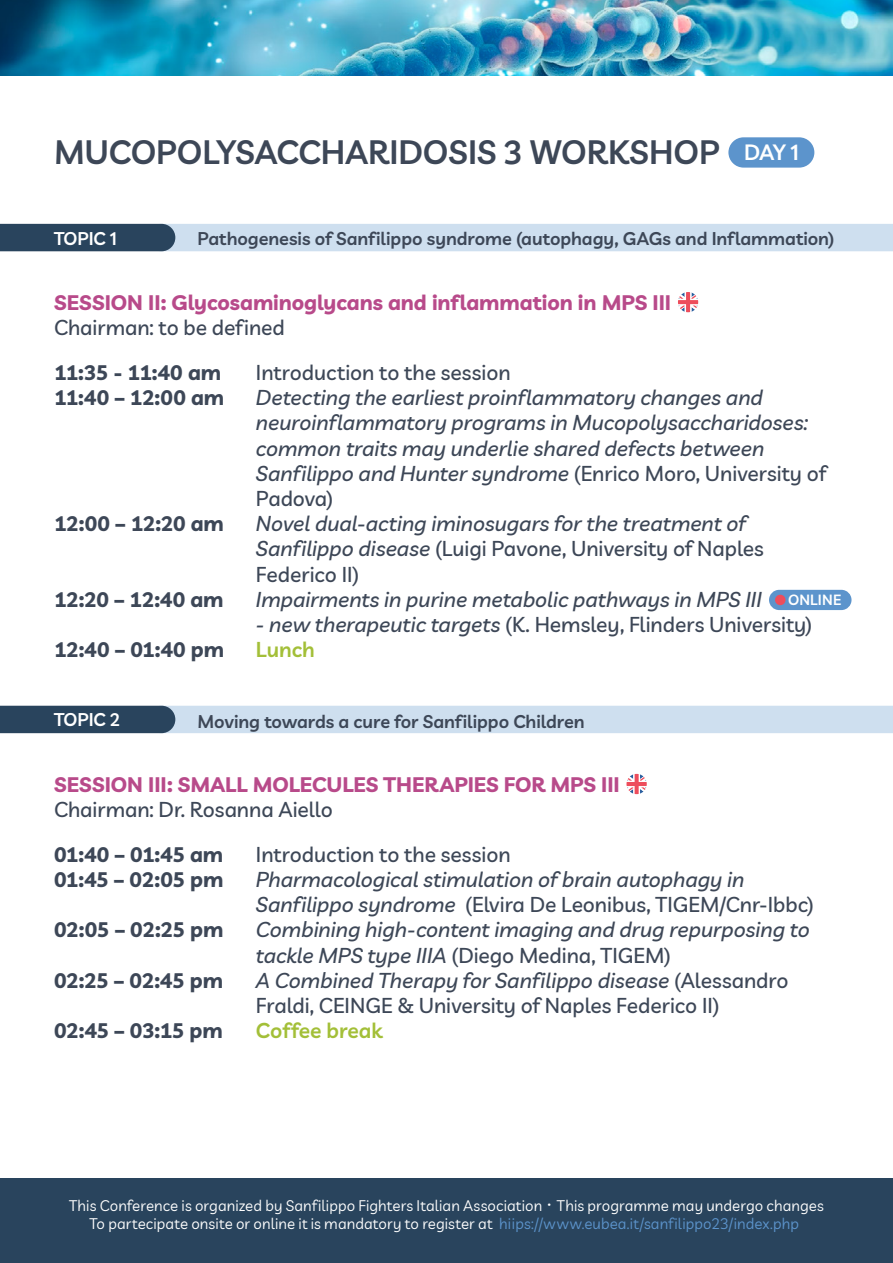
<style>
.page{position:relative;width:893px;height:1263px;background:#fff}
.page>*{position:absolute;margin:0;border:0;box-sizing:border-box;transform-origin:0 0}
.t1{font:600 33px "Livvic";color:#3d4757}
.t2{font:600 21.6px "Livvic";color:#fff}
.t3{font:italic 500 21px/25.2px "Livvic";color:#3d4757}
.t4{font:500 21px/25.2px "Livvic";color:#3d4757}
.t5{font:700 21px/25.2px "Livvic";letter-spacing:-.015em;color:#3d4757}
.t6{font:700 21px "Livvic";color:#b84a8a}
.t7{font:600 21px "Livvic";letter-spacing:-.005em;color:#a3bf38}
.t8{font:600 18px "Livvic";letter-spacing:-.005em;color:#3d4757}
.t9{font:600 18px "Livvic";color:#fff}
.t10{font:15px/18px "Livvic";letter-spacing:.005em;color:#fff;text-align:center}
.t11{font:600 14.4px "Livvic";letter-spacing:.015em;color:#fff}
.s1{font-style:normal}
.s2{font-style:italic}
.s3{font-weight:600;color:#a3bf38}
.s4{font-weight:600}
.s5{color:#5c94cc}
</style>
<div class="page">
<img style="left:0;top:0;width:893px;height:75px">
<svg style="left:0;top:224px;width:893px;height:27px;background:#aec1d2"></svg>
<svg style="left:0;top:706px;width:893px;height:27px;background:#aec1d2"></svg>
<div style="left:728px;top:137px;width:86px;height:31px;background:#5c94cc;border-radius:15px"></div>
<div style="left:0;top:1178px;width:893px;height:85px;background:#29445d"></div>
<div style="left:769px;top:590px;width:82px;height:20px;background:#5c94cc;border-radius:10px"></div>
<div style="left:775px;top:595px;width:10px;height:10px;background:#ed4d5c;border-radius:50%"></div>
<svg style="left:678px;top:292px;width:20px;height:20px"></svg>
<svg style="left:626px;top:774px;width:21px;height:20px"></svg>
<h1 class="t1" style="left:54px;top:128px;width:667px">MUCOPOLYSACCHARIDOSIS 3 WORKSHOP</h1>
<p class="t2" style="left:744px;top:136px;width:56px">DAY 1</p>
<p class="t9" style="left:54px;top:224px;width:64px">TOPIC 1</p>
<p class="t8" style="left:197px;top:224px;width:638px">Pathogenesis of Sanfilippo syndrome (autophagy, GAGs and Inflammation)</p>
<p class="t6" style="left:54px;top:286px;width:619px">SESSION II: Glycosaminoglycans and inflammation in MPS III</p>
<p class="t4" style="left:54px;top:314px;width:232px">Chairman: to be defined</p>
<p class="t5" style="left:54px;top:358px;width:172px">11:35 - 11:40 am<br>11:40 – 12:00 am</p>
<p class="t5" style="left:54px;top:509px;width:171px">12:00 – 12:20 am</p>
<p class="t5" style="left:54px;top:585px;width:171px">12:20 – 12:40 am</p>
<p class="t5" style="left:54px;top:635px;width:172px">12:40 – 01:40 pm</p>
<p class="t4" style="left:256px;top:358px;width:256px">Introduction to the session</p>
<p class="t3" style="left:256px;top:384px;width:572px">Detecting the earliest proinflammatory changes and neuroinflammatory programs in Mucopolysaccharidoses: common traits may underlie shared defects between Sanfilippo and Hunter syndrome <span class="s1">(Enrico Moro, University of Padova)</span></p>
<p class="t3" style="left:256px;top:510px;width:509px">Novel dual-acting iminosugars for the treatment of<br>Sanfilippo disease <span class="s1">(Luigi Pavone, University of Naples<br>Federico II)</span></p>
<p class="t3" style="left:256px;top:585px;width:507px">Impairments in purine metabolic pathways in MPS III</p>
<p class="t4" style="left:256px;top:610px;width:558px"><span class="s2">- new therapeutic targets</span> (K. Hemsley, Flinders University)<br><span class="s3">Lunch</span></p>
<p class="t11" style="left:788px;top:589px;width:55px">ONLINE</p>
<p class="t9" style="left:54px;top:706px;width:67px">TOPIC 2</p>
<p class="t8" style="left:197px;top:708px;width:389px">Moving towards a cure for Sanfilippo Children</p>
<p class="t6" style="left:54px;top:768px;width:567px">SESSION III: SMALL MOLECULES THERAPIES FOR MPS III</p>
<p class="t4" style="left:54px;top:796px;width:280px">Chairman: Dr. Rosanna Aiello</p>
<p class="t5" style="left:54px;top:840px;width:171px">01:40 – 01:45 am<br>01:45 – 02:05 pm</p>
<p class="t5" style="left:54px;top:915px;width:171px">02:05 – 02:25 pm</p>
<p class="t5" style="left:54px;top:966px;width:171px">02:25 – 02:45 pm</p>
<p class="t5" style="left:54px;top:1016px;width:170px">02:45 – 03:15 pm</p>
<p class="t4" style="left:256px;top:840px;width:256px">Introduction to the session</p>
<p class="t3" style="left:256px;top:865px;width:560px">Pharmacological stimulation of brain autophagy in Sanfilippo syndrome <span class="s1">(Elvira De Leonibus, TIGEM/Cnr-Ibbc)<br></span>Combining high-content imaging and drug repurposing to tackle MPS type IIIA <span class="s1">(Diego Medina, TIGEM)<br></span>A Combined Therapy for Sanfilippo disease <span class="s1">(Alessandro Fraldi, CEINGE &amp; University of Naples Federico II)</span></p>
<p class="t7" style="left:256px;top:1015px;width:128px">Coffee break</p>
<p class="t10" style="left:69px;top:1196px;width:756px">This Conference is organized by Sanfilippo Fighters Italian Association <span class="s4">·</span> This programme may undergo changes<br>To partecipate onsite or online it is mandatory to register at <span class="s5">hiips://www.eubea.it/sanfilippo23/index.php</span></p>
</div>
